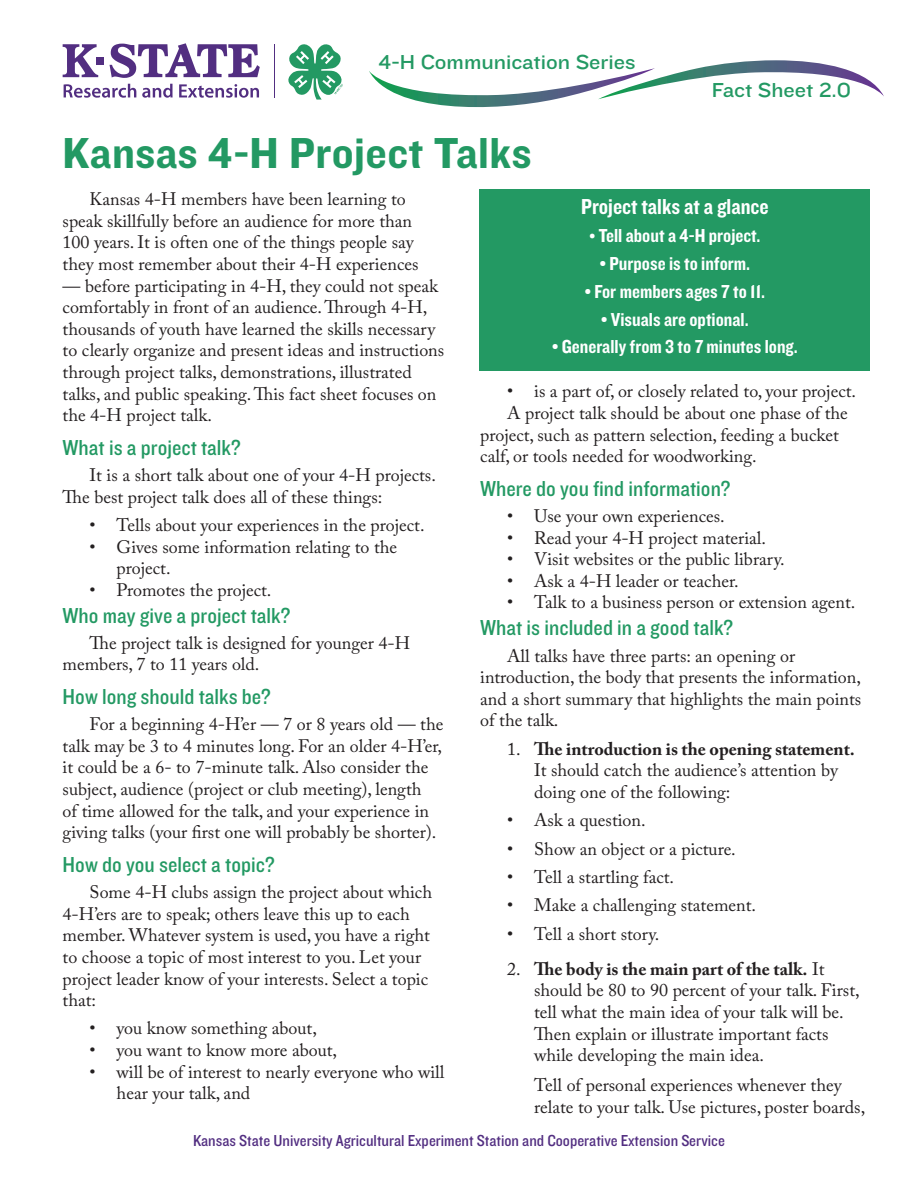
<style>
.page{position:relative;width:918px;height:1188px;background:#fff}
.page>*{position:absolute;margin:0;border:0;box-sizing:border-box;transform-origin:0 0}
.t1{font:45px "Knockout 51 Middleweight";letter-spacing:.01em;color:#239963}
.Headings{font:22.5px "Knockout 30 Junior Welterwt";color:#239963}
.Table_Headings{font:22.5px "Knockout 50 Welterweight";color:#fff}
.t2{font:21px "Knockout 32 Junior Cruisewt";color:#239963}
.Table_Headings-2{font:19.5px "Knockout 50 Welterweight";color:#fff}
.body_text{font:18px/21.6px "Adobe Caslon Pro";color:#231f20}
.Table_Subhead{font:16.5px "Knockout 30 Junior Welterwt";color:#522e81}
.s1{font-size:18px}
.s2{font-weight:700}
</style>
<div class="page">
<svg style="left:369px;top:60px;width:515px;height:48px"></svg>
<div style="left:97px;top:57px;width:7px;height:7px;background:#522e81"></div>
<svg style="left:63px;top:44px;width:35px;height:33px"></svg>
<svg style="left:110px;top:43px;width:150px;height:35px"></svg>
<svg style="left:64px;top:84px;width:72px;height:14px"></svg>
<svg style="left:142px;top:84px;width:31px;height:14px"></svg>
<svg style="left:179px;top:84px;width:80px;height:14px"></svg>
<hr style="left:274px;top:44px;width:1px;height:53px;background:#522e81">
<svg style="left:288px;top:44px;width:55px;height:56px"></svg>
<div style="left:480px;top:189px;width:390px;height:182px;background:#239963"></div>
<p class="t2" style="left:378px;top:48px;width:259px">4-H Communication Series</p>
<p class="t2" style="left:712px;top:75px;width:141px">Fact Sheet 2.0</p>
<p class="t1" style="left:63px;top:122px;width:470px">Kansas 4-H Project Talks</p>
<p class="body_text" style="left:63px;top:188px;width:357px;text-indent:27px">Kansas 4-H members have been learning to speak skillfully before an audience for more than 100 years. It is often one of the things people say they most remember about their 4-H experiences</p>
<p class="body_text" style="left:63px;top:274px;width:383px">— before participating in 4-H, they could not speak comfortably in front of an audience. Through 4-H, thousands of youth have learned the skills necessary to clearly organize and present ideas and instructions through project talks, demonstrations, illustrated talks, and public speaking. This fact sheet focuses on the 4-H project talk.</p>
<p class="Headings" style="left:63px;top:432px;width:180px">What is a project talk?</p>
<p class="body_text" style="left:63px;top:464px;width:375px;text-indent:27px">It is a short talk about one of your 4-H projects.<br>The best project talk does all of these things:</p>
<p class="body_text" style="left:90px;top:514px;width:336px">• Tells about your experiences in the project.</p>
<p class="body_text" style="left:117px;top:535px;width:282px;text-indent:-27px">• Gives some information relating to the project.</p>
<p class="body_text" style="left:90px;top:579px;width:183px">• Promotes the project.</p>
<p class="Headings" style="left:63px;top:600px;width:229px">Who may give a project talk?</p>
<p class="body_text" style="left:63px;top:632px;width:349px;text-indent:27px">The project talk is designed for younger 4-H members, 7 to 11 years old.</p>
<p class="Headings" style="left:63px;top:682px;width:210px">How long should talks be?</p>
<p class="body_text" style="left:63px;top:713px;width:382px;text-indent:27px">For a beginning 4-H’er — 7 or 8 years old — the talk may be 3 to 4 minutes long. For an older 4-H’er, it could be a 6- to 7-minute talk. Also consider the subject, audience (project or club meeting), length<br>of time allowed for the talk, and your experience in giving talks (your first one will probably be shorter).</p>
<p class="Headings" style="left:63px;top:849px;width:214px">How do you select a topic?</p>
<p class="body_text" style="left:63px;top:881px;width:371px;text-indent:27px">Some 4-H clubs assign the project about which 4-H’ers are to speak; others leave this up to each member. Whatever system is used, you have a right to choose a topic of most interest to you. Let your project leader know of your interests. Select a topic that:</p>
<p class="body_text" style="left:90px;top:1017px;width:229px">• you know something about,</p>
<p class="body_text" style="left:90px;top:1039px;width:249px">• you want to know more about,</p>
<p class="body_text" style="left:117px;top:1061px;width:329px;text-indent:-27px">• will be of interest to nearly everyone who will hear your talk, and</p>
<p class="Table_Headings" style="left:581px;top:192px;width:189px">Project talks at a glance</p>
<p class="Table_Headings-2" style="left:590px;top:223px;width:172px"><span class="s1">•</span> Tell about a 4-H project.</p>
<p class="Table_Headings-2" style="left:600px;top:250px;width:152px">• Purpose is to inform.</p>
<p class="Table_Headings-2" style="left:585px;top:278px;width:182px">• For members ages 7 to 11.</p>
<p class="Table_Headings-2" style="left:601px;top:306px;width:149px">• Visuals are optional.</p>
<p class="Table_Headings-2" style="left:552px;top:334px;width:247px">• Generally from 3 to 7 minutes long.</p>
<p class="body_text" style="left:507px;top:380px;width:350px">• is a part of, or closely related to, your project.</p>
<p class="body_text" style="left:480px;top:402px;width:369px;text-indent:27px">A project talk should be about one phase of the project, such as pattern selection, feeding a bucket calf, or tools needed for woodworking.</p>
<p class="Headings" style="left:480px;top:473px;width:252px">Where do you find information?</p>
<p class="body_text" style="left:507px;top:505px;width:219px">• Use your own experiences.</p>
<p class="body_text" style="left:507px;top:527px;width:260px">• Read your 4-H project material.</p>
<p class="body_text" style="left:507px;top:548px;width:279px">• Visit websites or the public library.</p>
<p class="body_text" style="left:507px;top:570px;width:233px">• Ask a 4-H leader or teacher.</p>
<p class="body_text" style="left:507px;top:591px;width:350px">• Talk to a business person or extension agent.</p>
<p class="Headings" style="left:480px;top:613px;width:255px">What is included in a good talk?</p>
<p class="body_text" style="left:480px;top:645px;width:383px;text-indent:27px">All talks have three parts: an opening or introduction, the body that presents the information, and a short summary that highlights the main points of the talk.</p>
<p class="body_text" style="left:534px;top:738px;width:322px;text-indent:-27px">1. <span class="s2">The introduction is the opening statement.<br></span>It should catch the audience’s attention by doing one of the following:</p>
<p class="body_text" style="left:507px;top:809px;width:140px">• Ask a question.</p>
<p class="body_text" style="left:507px;top:838px;width:230px">• Show an object or a picture.</p>
<p class="body_text" style="left:507px;top:866px;width:168px">• Tell a startling fact.</p>
<p class="body_text" style="left:507px;top:894px;width:250px">• Make a challenging statement.</p>
<p class="body_text" style="left:507px;top:923px;width:154px">• Tell a short story.</p>
<p class="body_text" style="left:534px;top:958px;width:327px;text-indent:-27px">2. <span class="s2">The body is the main part of the talk.</span> It should be 80 to 90 percent of your talk. First, tell what the main idea of your talk will be.<br>Then explain or illustrate important facts while developing the main idea.</p>
<p class="body_text" style="left:534px;top:1074px;width:333px">Tell of personal experiences whenever they relate to your talk. Use pictures, poster boards,</p>
<p class="Table_Subhead" style="left:193px;top:1130px;width:533px">Kansas State University Agricultural Experiment Station and Cooperative Extension Service</p>
</div>
